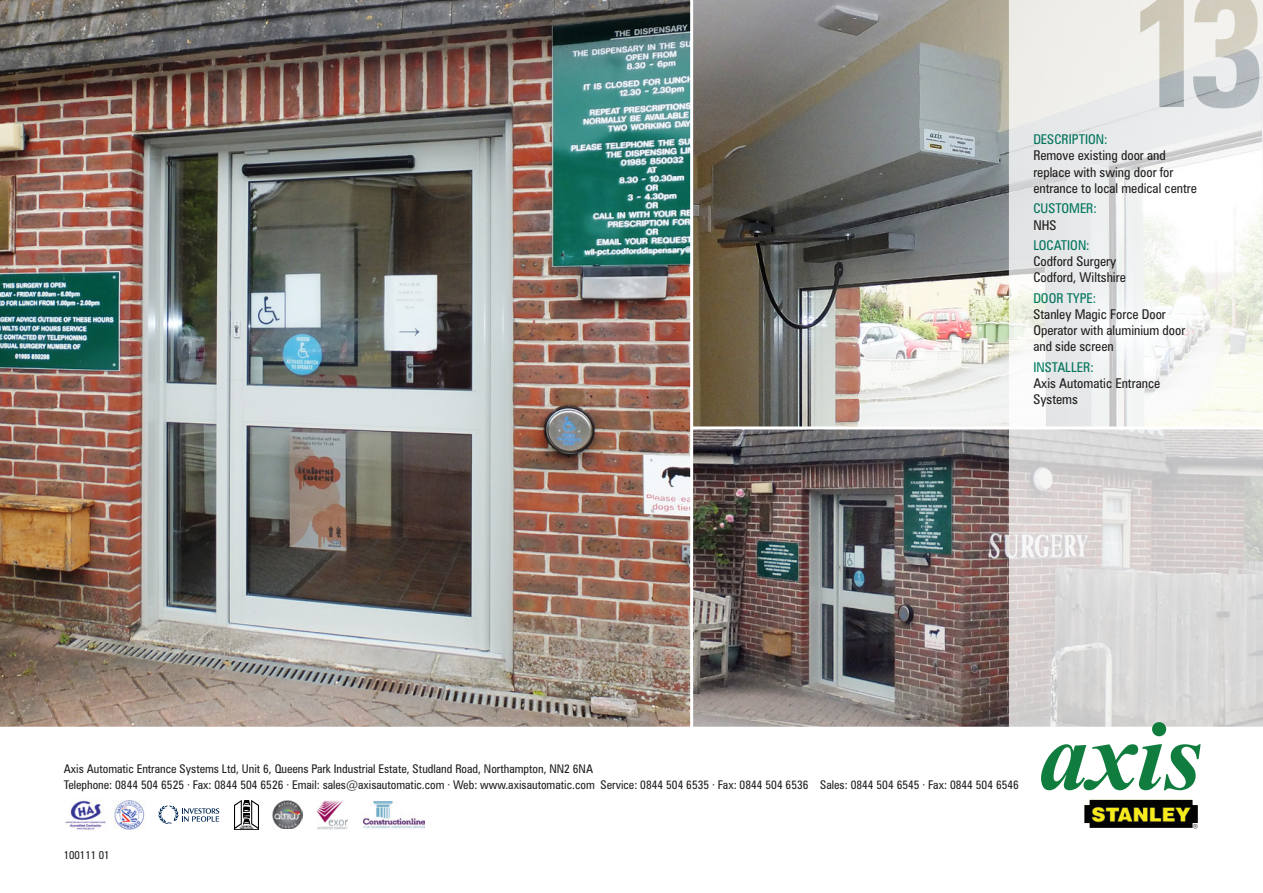
<style>
.page{position:relative;width:1263px;height:893px;background:#fff}
.page>*{position:absolute;margin:0;border:0;box-sizing:border-box;transform-origin:0 0}
.t1{font:condensed 13.5px/16.2px "Zurich BT";color:#231f20}
.t2{font:condensed 13.5px "Zurich BT";color:#008066}
.t3{font:300 12.45px "Helvetica Neue CE";color:#231f20}
.t4{font:condensed 12px/16.5px "Zurich BT";color:#231f20}
.Text{font:condensed 11.25px "Zurich BT";color:#231f20}
</style>
<div class="page">
<img style="left:693px;top:429px;width:316px;height:298px">
<img style="left:693px;top:0;width:316px;height:427px">
<svg style="left:1009px;top:0;width:254px;height:800px"></svg>
<svg style="left:1041px;top:722px;width:160px;height:68px"></svg>
<img style="left:65px;top:800px;width:41px;height:31px">
<img style="left:114px;top:800px;width:31px;height:29px">
<svg style="left:158px;top:806px;width:61px;height:18px"></svg>
<img style="left:235px;top:801px;width:23px;height:28px">
<img style="left:272px;top:800px;width:30px;height:29px">
<img style="left:316px;top:800px;width:31px;height:30px">
<img style="left:363px;top:802px;width:61px;height:27px">
<img style="left:1084px;top:800px;width:114px;height:28px">
<img style="left:0;top:0;width:691px;height:727px">
<p class="t2" style="left:1033px;top:131px;width:76px">DESCRIPTION:</p>
<p class="t1" style="left:1033px;top:147px;width:165px">Remove existing door and replace with swing door for entrance to local medical centre</p>
<p class="t2" style="left:1033px;top:200px;width:65px">CUSTOMER:</p>
<p class="t1" style="left:1033px;top:216px;width:25px">NHS</p>
<p class="t2" style="left:1033px;top:237px;width:58px">LOCATION:</p>
<p class="t1" style="left:1033px;top:253px;width:94px">Codford Surgery<br>Codford, Wiltshire</p>
<p class="t2" style="left:1033px;top:290px;width:65px">DOOR TYPE:</p>
<p class="t1" style="left:1033px;top:306px;width:154px">Stanley Magic Force Door<br>Operator with aluminium door and side screen</p>
<p class="t2" style="left:1033px;top:359px;width:62px">INSTALLER:</p>
<p class="t1" style="left:1033px;top:375px;width:128px">Axis Automatic Entrance<br>Systems</p>
<p class="t4" style="left:64px;top:760px;width:957px">Axis Automatic Entrance Systems Ltd, Unit 6, Queens Park Industrial Estate, Studland Road, Northampton, NN2 6NA<br>Telephone: 0844 504 6525 · Fax: 0844 504 6526 · Email: sales@axisautomatic.com · Web: www.axisautomatic.com Service: 0844 504 6535 · Fax: 0844 504 6536 Sales: 0844 504 6545 · Fax: 0844 504 6546</p>
<p class="Text" style="left:64px;top:848px;width:47px">100111 01</p>
<p class="t3" style="left:1190px;top:821px;width:11px">®</p>
</div>
